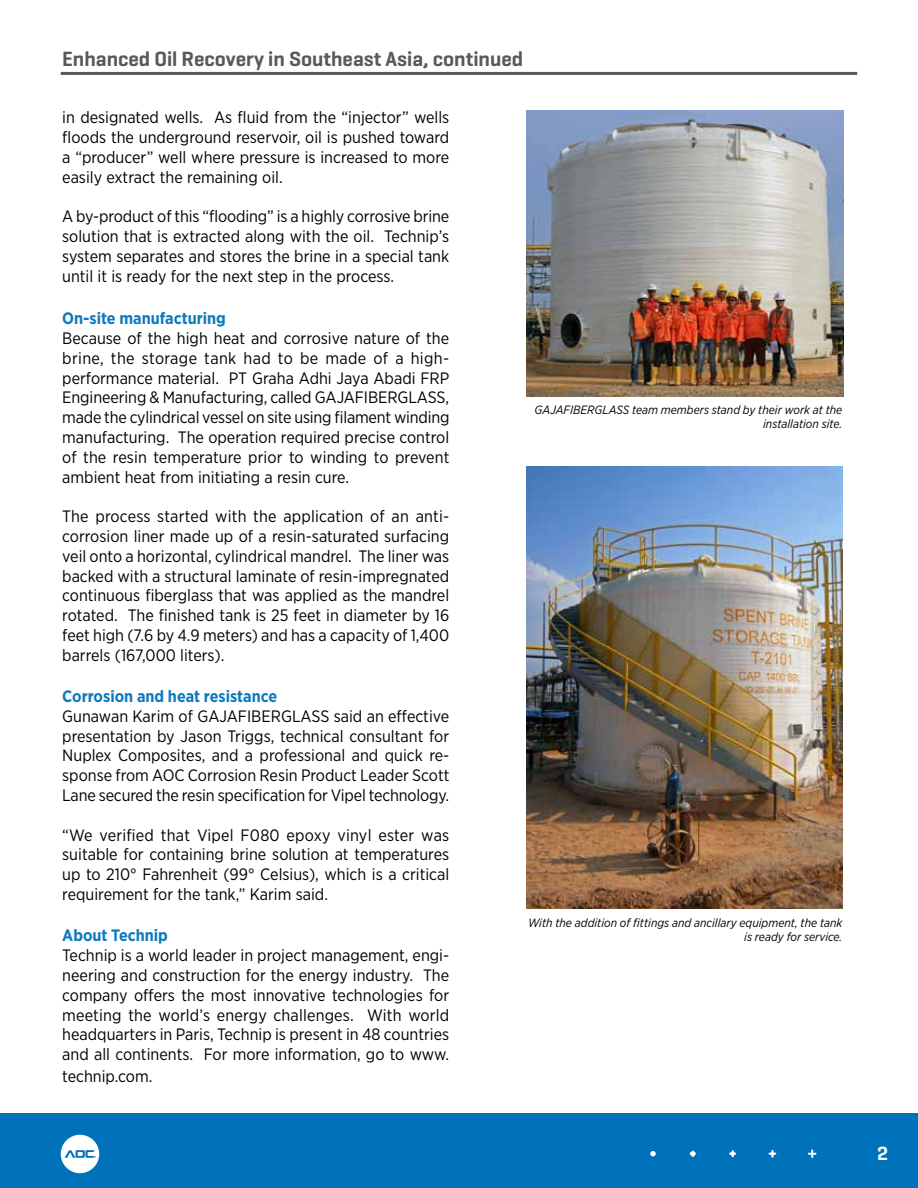
<style>
.page{position:relative;width:918px;height:1188px;background:#fff}
.page>*{position:absolute;margin:0;border:0;box-sizing:border-box;transform-origin:0 0}
.t1{font:600 21px "Geogrotesque";color:#58595b}
.t2{font:600 19.5px "Geogrotesque";color:#fff}
.t3{font:16.5px/19.8px "Gotham Narrow";color:#000;text-align:justify}
.t4{font:700 16.5px "Gotham Narrow";color:#0e7abe}
.t5{font:italic 12px/14.4px "Gotham Narrow";color:#000;text-align:right}
</style>
<div class="page">
<div style="left:0;top:1114px;width:918px;height:74px;background:#0072bc"></div>
<hr style="left:61px;top:72px;width:796px;height:3px;background:#58595b">
<svg style="left:61px;top:1135px;width:38px;height:38px"></svg>
<svg style="left:808px;top:1150px;width:8px;height:8px"></svg>
<svg style="left:769px;top:1150px;width:7px;height:7px"></svg>
<svg style="left:729px;top:1150px;width:7px;height:7px"></svg>
<svg style="left:690px;top:1151px;width:6px;height:6px"></svg>
<svg style="left:650px;top:1151px;width:6px;height:5px"></svg>
<img style="left:526px;top:110px;width:317px;height:287px">
<img style="left:526px;top:467px;width:316px;height:441px">
<p class="t1" style="left:62px;top:46px;width:462px">Enhanced Oil Recovery in Southeast Asia, continued</p>
<p class="t3" style="left:62px;top:107px;width:389px">in designated wells. As fluid from the “injector” wells floods the underground reservoir, oil is pushed toward a “producer” well where pressure is increased to more easily extract the remaining oil.</p>
<p class="t3" style="left:62px;top:206px;width:389px">A by-product of this “flooding” is a highly corrosive brine solution that is extracted along with the oil. Technip’s system separates and stores the brine in a special tank until it is ready for the next step in the process.</p>
<p class="t4" style="left:62px;top:308px;width:165px">On-site manufacturing</p>
<p class="t3" style="left:62px;top:328px;width:389px">Because of the high heat and corrosive nature of the brine, the storage tank had to be made of a high&shy;performance material. PT Graha Adhi Jaya Abadi FRP Engineering &amp; Manufacturing, called GAJAFIBERGLASS, made the cylindrical vessel on site using filament winding manufacturing. The operation required precise control of the resin temperature prior to winding to prevent ambient heat from initiating a resin cure.</p>
<p class="t3" style="left:62px;top:506px;width:389px">The process started with the application of an anti&shy;corrosion liner made up of a resin-saturated surfacing veil onto a horizontal, cylindrical mandrel. The liner was backed with a structural laminate of resin-impregnated continuous fiberglass that was applied as the mandrel rotated. The finished tank is 25 feet in diameter by 16 feet high (7.6 by 4.9 meters) and has a capacity of 1,400 barrels (167,000 liters).</p>
<p class="t4" style="left:62px;top:686px;width:217px">Corrosion and heat resistance</p>
<p class="t3" style="left:62px;top:706px;width:389px">Gunawan Karim of GAJAFIBERGLASS said an effective presentation by Jason Triggs, technical consultant for Nuplex Composites, and a professional and quick re&shy;sponse from AOC Corrosion Resin Product Leader Scott Lane secured the resin specification for Vipel technology.</p>
<p class="t3" style="left:62px;top:824px;width:389px">“We verified that Vipel F080 epoxy vinyl ester was suitable for containing brine solution at temperatures up to 210° Fahrenheit (99° Celsius), which is a critical requirement for the tank,” Karim said.</p>
<p class="t4" style="left:62px;top:925px;width:107px">About Technip</p>
<p class="t3" style="left:62px;top:945px;width:389px">Technip is a world leader in project management, engi&shy;neering and construction for the energy industry. The company offers the most innovative technologies for meeting the world’s energy challenges. With world headquarters in Paris, Technip is present in 48 countries and all continents. For more information, go to www.</p>
<p class="t3" style="left:62px;top:1066px;width:92px">technip.com.</p>
<p class="t5" style="left:535px;top:402px;width:309px">GAJAFIBERGLASS team members stand by their work at the installation site.</p>
<p class="t5" style="left:528px;top:915px;width:316px">With the addition of fittings and ancillary equipment, the tank is ready for service.</p>
<p class="t2" style="left:877px;top:1141px;width:12px">2</p>
</div>
